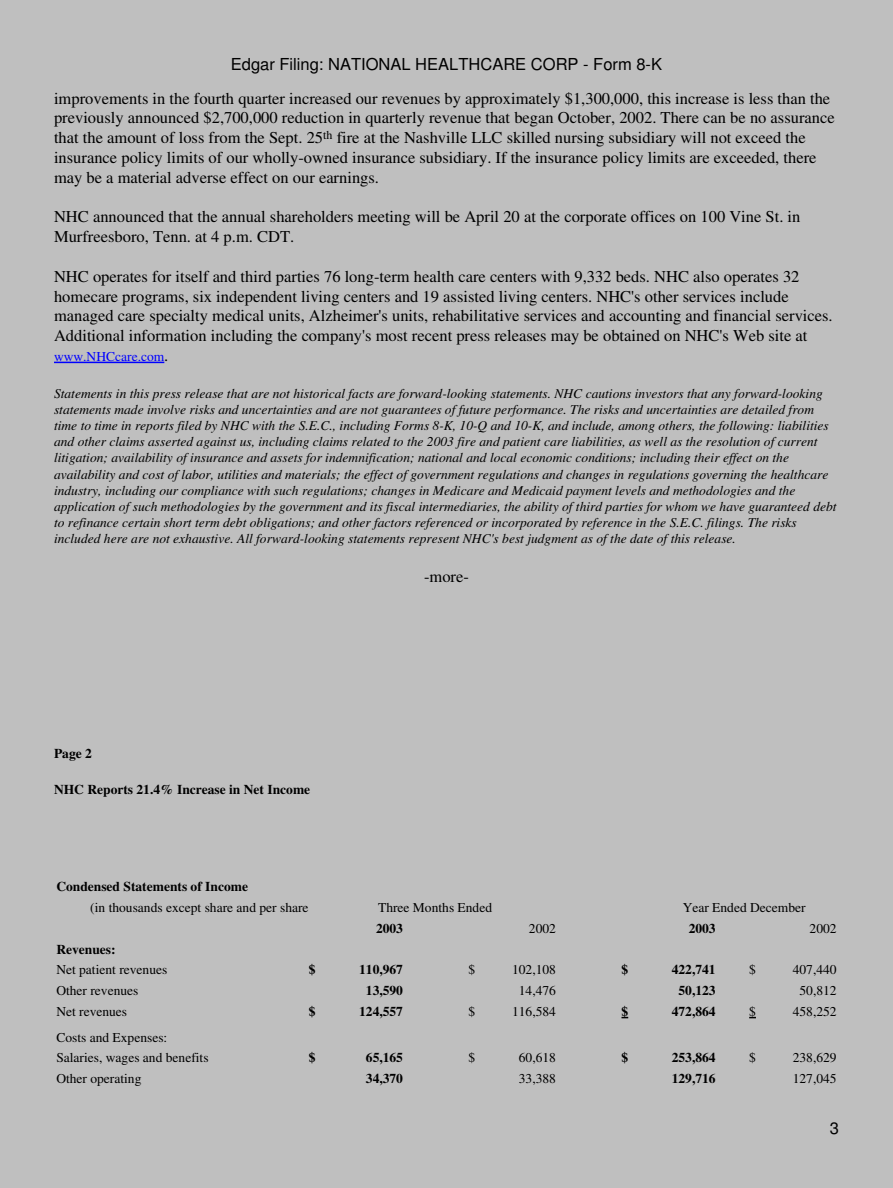
<style>
.page{position:relative;width:893px;height:1188px;background:#fff}
.page>*{position:absolute;margin:0;border:0;box-sizing:border-box;transform-origin:0 0}
.t1{font:16.5px/19.8px "Times";color:#000}
.t2{font:16.5px "Helvetica";color:#000}
.t3{font:italic 13.5px/16.2px "Times";color:#000}
.t4{font:13.5px/20.9px "Times";color:#000}
.t5{font:700 13.5px "Times";color:#000}
.t6{font:13.5px "Times";color:#00f}
.s1{font-size:16.5px;color:#000}
</style>
<div class="page">
<div style="left:0;top:0;width:892px;height:1188px;background:#bfbfbf"></div>
<hr style="left:54px;top:362px;width:110px;height:1px;background:#00f">
<p class="t2" style="left:231px;top:58px;width:432px">Edgar Filing: NATIONAL HEALTHCARE CORP - Form 8-K</p>
<p class="t1" style="left:54px;top:90px;width:782px">improvements in the fourth quarter increased our revenues by approximately $1,300,000, this increase is less than the previously announced $2,700,000 reduction in quarterly revenue that began October, 2002. There can be no assurance that the amount of loss from the Sept. 25<sup>th</sup> fire at the Nashville LLC skilled nursing subsidiary will not exceed the insurance policy limits of our wholly-owned insurance subsidiary. If the insurance policy limits are exceeded, there may be a material adverse effect on our earnings.</p>
<p class="t1" style="left:54px;top:209px;width:748px">NHC announced that the annual shareholders meeting will be April 20 at the corporate offices on 100 Vine St. in<br>Murfreesboro, Tenn. at 4 p.m. CDT.</p>
<p class="t1" style="left:54px;top:268px;width:780px">NHC operates for itself and third parties 76 long-term health care centers with 9,332 beds. NHC also operates 32 homecare programs, six independent living centers and 19 assisted living centers. NHC's other services include managed care specialty medical units, Alzheimer's units, rehabilitative services and accounting and financial services.<br>Additional information including the company's most recent press releases may be obtained on NHC's Web site at</p>
<p class="t6" style="left:54px;top:352px;width:116px">www.NHCcare.com<span class="s1">.</span></p>
<p class="t3" style="left:54px;top:386px;width:784px">Statements in this press release that are not historical facts are forward-looking statements. NHC cautions investors that any forward-looking statements made involve risks and uncertainties and are not guarantees of future performance. The risks and uncertainties are detailed from time to time in reports filed by NHC with the S.E.C., including Forms 8-K, 10-Q and 10-K, and include, among others, the following: liabilities and other claims asserted against us, including claims related to the 2003 fire and patient care liabilities, as well as the resolution of current litigation; availability of insurance and assets for indemnification; national and local economic conditions; including their effect on the availability and cost of labor, utilities and materials; the effect of government regulations and changes in regulations governing the healthcare industry, including our compliance with such regulations; changes in Medicare and Medicaid payment levels and methodologies and the application of such methodologies by the government and its fiscal intermediaries, the ability of third parties for whom we have guaranteed debt to refinance certain short term debt obligations; and other factors referenced or incorporated by reference in the S.E.C. filings. The risks included here are not exhaustive. All forward-looking statements represent NHC's best judgment as of the date of this release.</p>
<p class="t1" style="left:424px;top:569px;width:46px">-more-</p>
<p class="t5" style="left:54px;top:748px;width:39px">Page 2</p>
<p class="t5" style="left:54px;top:784px;width:258px">NHC Reports 21.4% Increase in Net Income</p>
<p class="t5" style="left:56px;top:882px;width:193px">Condensed Statements of Income</p>
<p class="t4" style="left:90px;top:898px;width:220px">(in thousands except share and per share</p>
<p class="t4" style="left:378px;top:898px;width:115px">Three Months Ended</p>
<p class="t4" style="left:682px;top:898px;width:124px">Year Ended December</p>
<p class="t5" style="left:376px;top:924px;width:28px">2003</p>
<p class="t4" style="left:529px;top:919px;width:28px">2002</p>
<p class="t5" style="left:688px;top:924px;width:28px">2003</p>
<p class="t4" style="left:809px;top:919px;width:28px">2002</p>
<p class="t5" style="left:56px;top:945px;width:61px">Revenues:</p>
<p class="t4" style="left:56px;top:961px;width:112px">Net patient revenues</p>
<p class="t5" style="left:309px;top:965px;width:8px">$</p>
<p class="t5" style="left:359px;top:965px;width:45px">110,967</p>
<p class="t4" style="left:468px;top:961px;width:8px">$</p>
<p class="t4" style="left:512px;top:961px;width:45px">102,108</p>
<p class="t5" style="left:621px;top:965px;width:8px">$</p>
<p class="t5" style="left:671px;top:965px;width:45px">422,741</p>
<p class="t4" style="left:749px;top:961px;width:8px">$</p>
<p class="t4" style="left:792px;top:961px;width:45px">407,440</p>
<p class="t4" style="left:56px;top:982px;width:84px">Other revenues</p>
<p class="t5" style="left:366px;top:986px;width:39px">13,590</p>
<p class="t4" style="left:519px;top:982px;width:39px">14,476</p>
<p class="t5" style="left:678px;top:986px;width:39px">50,123</p>
<p class="t4" style="left:799px;top:982px;width:39px">50,812</p>
<p class="t4" style="left:56px;top:1003px;width:72px">Net revenues</p>
<p class="t5" style="left:309px;top:1007px;width:8px">$</p>
<p class="t5" style="left:359px;top:1007px;width:45px">124,557</p>
<p class="t4" style="left:468px;top:1003px;width:8px">$</p>
<p class="t4" style="left:512px;top:1003px;width:45px">116,584</p>
<p class="t5" style="left:621px;top:1007px;width:8px">$</p>
<p class="t5" style="left:671px;top:1007px;width:45px">472,864</p>
<p class="t4" style="left:749px;top:1003px;width:8px">$</p>
<p class="t4" style="left:792px;top:1003px;width:45px">458,252</p>
<p class="t4" style="left:56px;top:1028px;width:154px">Costs and Expenses:<br>Salaries, wages and benefits</p>
<p class="t5" style="left:309px;top:1053px;width:8px">$</p>
<p class="t5" style="left:366px;top:1053px;width:39px">65,165</p>
<p class="t4" style="left:468px;top:1049px;width:8px">$</p>
<p class="t4" style="left:519px;top:1049px;width:39px">60,618</p>
<p class="t5" style="left:621px;top:1053px;width:8px">$</p>
<p class="t5" style="left:671px;top:1053px;width:45px">253,864</p>
<p class="t4" style="left:749px;top:1049px;width:8px">$</p>
<p class="t4" style="left:792px;top:1049px;width:45px">238,629</p>
<p class="t4" style="left:56px;top:1070px;width:87px">Other operating</p>
<p class="t5" style="left:366px;top:1074px;width:39px">34,370</p>
<p class="t4" style="left:519px;top:1070px;width:39px">33,388</p>
<p class="t5" style="left:671px;top:1074px;width:45px">129,716</p>
<p class="t4" style="left:792px;top:1070px;width:45px">127,045</p>
<p class="t2" style="left:829px;top:1122px;width:11px">3</p>
</div>
